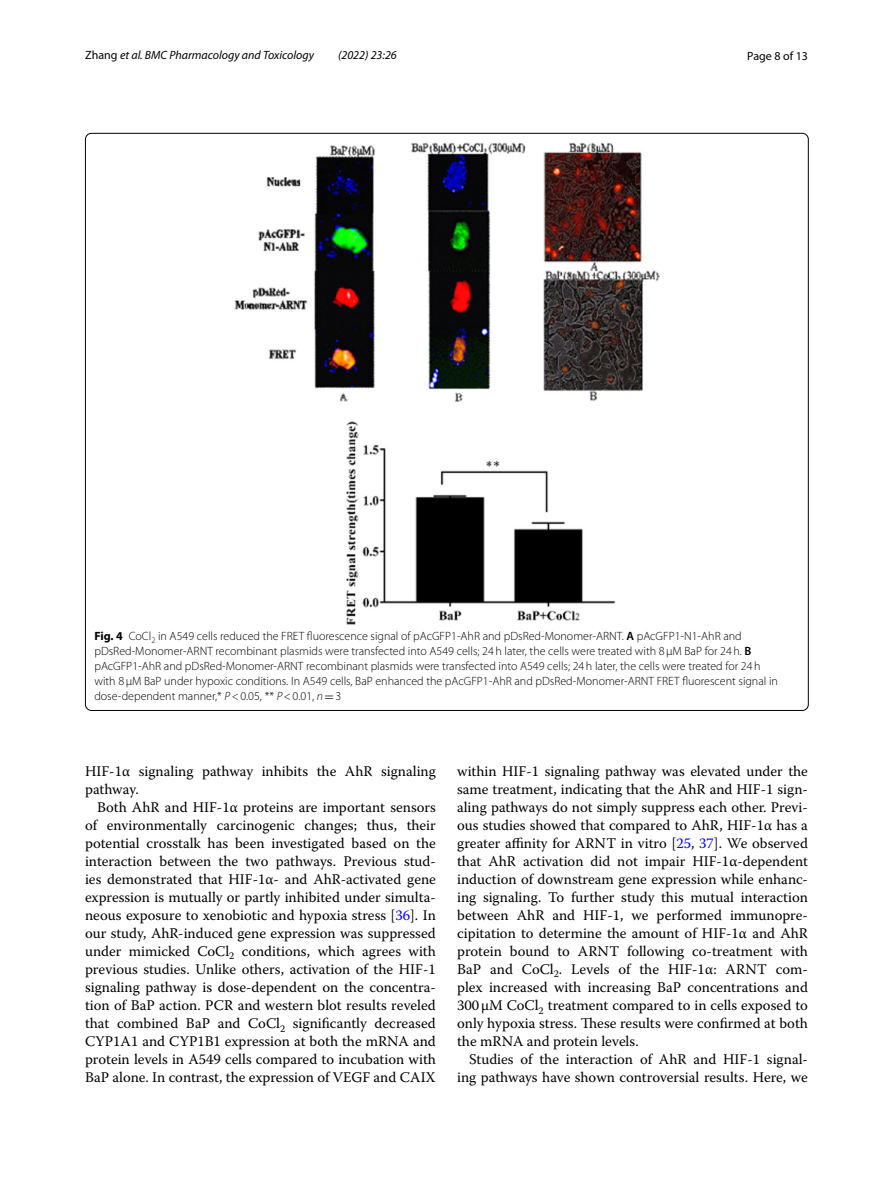
<style>
.page{position:relative;width:893px;height:1187px;background:#fff}
.page>*{position:absolute;margin:0;border:0;box-sizing:border-box;transform-origin:0 0}
.t1{font:14.7px/18px "Warnock Pro";color:#000;text-align:justify}
.t2{font:300 12px/15px "Myriad Pro";color:#000}
.t3{font:italic 12px "Myriad Pro";color:#000}
.t4{font:12px "Myriad Pro";color:#000}
.s1{font-style:normal}
.s2{font-weight:700}
.s3{font-weight:600}
.s4{font-style:italic}
.s5{font-family:"MTSY";font-weight:400}
.s6{color:#00f}
</style>
<div class="page">
<img style="left:234px;top:142px;width:425px;height:483px">
<p class="t3" style="left:85px;top:48px;width:231px"><span class="s1">Zhang</span> et al. BMC Pharmacology and Toxicology</p>
<p class="t3" style="left:338px;top:48px;width:60px">(2022) 23:26</p>
<p class="t4" style="left:747px;top:48px;width:62px">Page 8 of 13</p>
<p class="t2" style="left:94px;top:629px;width:685px"><span class="s2">Fig. 4</span> CoCl<sub>2</sub> in A549 cells reduced the FRET fluorescence signal of pAcGFP1-AhR and pDsRed-Monomer-ARNT. <span class="s3">A</span> pAcGFP1-N1-AhR and pDsRed-Monomer-ARNT recombinant plasmids were transfected into A549 cells; 24h later, the cells were treated with 8μM BaP for 24h. <span class="s3">B </span>pAcGFP1-AhR and pDsRed-Monomer-ARNT recombinant plasmids were transfected into A549 cells; 24h later, the cells were treated for 24h with 8μM BaP under hypoxic conditions. In A549 cells, BaP enhanced the pAcGFP1-AhR and pDsRed-Monomer-ARNT FRET fluorescent signal in dose-dependent manner,* <span class="s4">P</span>&lt;0.05, ** <span class="s4">P</span>&lt;0.01, <span class="s4">n</span><span class="s5">=</span>3</p>
<p class="t1" style="left:85px;top:761px;width:352px">HIF-1α signaling pathway inhibits the AhR signaling pathway.</p>
<p class="t1" style="left:85px;top:797px;width:352px;text-indent:12px">Both AhR and HIF-1α proteins are important sensors of environmentally carcinogenic changes; thus, their potential crosstalk has been investigated based on the interaction between the two pathways. Previous stud&shy;ies demonstrated that HIF-1α- and AhR-activated gene expression is mutually or partly inhibited under simulta&shy;neous exposure to xenobiotic and hypoxia stress [<span class="s6">36</span>]. In our study, AhR-induced gene expression was suppressed under mimicked CoCl<sub>2</sub> conditions, which agrees with previous studies. Unlike others, activation of the HIF-1 signaling pathway is dose-dependent on the concentra&shy;tion of BaP action. PCR and western blot results reveled that combined BaP and CoCl<sub>2</sub> significantly decreased CYP1A1 and CYP1B1 expression at both the mRNA and protein levels in A549 cells compared to incubation with BaP alone. In contrast, the expression of VEGF and CAIX</p>
<p class="t1" style="left:457px;top:761px;width:352px">within HIF-1 signaling pathway was elevated under the same treatment, indicating that the AhR and HIF-1 sign&shy;aling pathways do not simply suppress each other. Previ&shy;ous studies showed that compared to AhR, HIF-1α has a greater affinity for ARNT in vitro [<span class="s6">25</span>, <span class="s6">37</span>]. We observed that AhR activation did not impair HIF-1α-dependent induction of downstream gene expression while enhanc&shy;ing signaling. To further study this mutual interaction between AhR and HIF-1, we performed immunopre&shy;cipitation to determine the amount of HIF-1α and AhR protein bound to ARNT following co-treatment with BaP and CoCl<sub>2</sub>. Levels of the HIF-1α: ARNT com&shy;plex increased with increasing BaP concentrations and 300μM CoCl<sub>2</sub> treatment compared to in cells exposed to only hypoxia stress. These results were confirmed at both the mRNA and protein levels.</p>
<p class="t1" style="left:457px;top:1049px;width:352px;text-align:right">Studies of the interaction of AhR and HIF-1 signal&shy;ing pathways have shown controversial results. Here, we</p>
</div>
